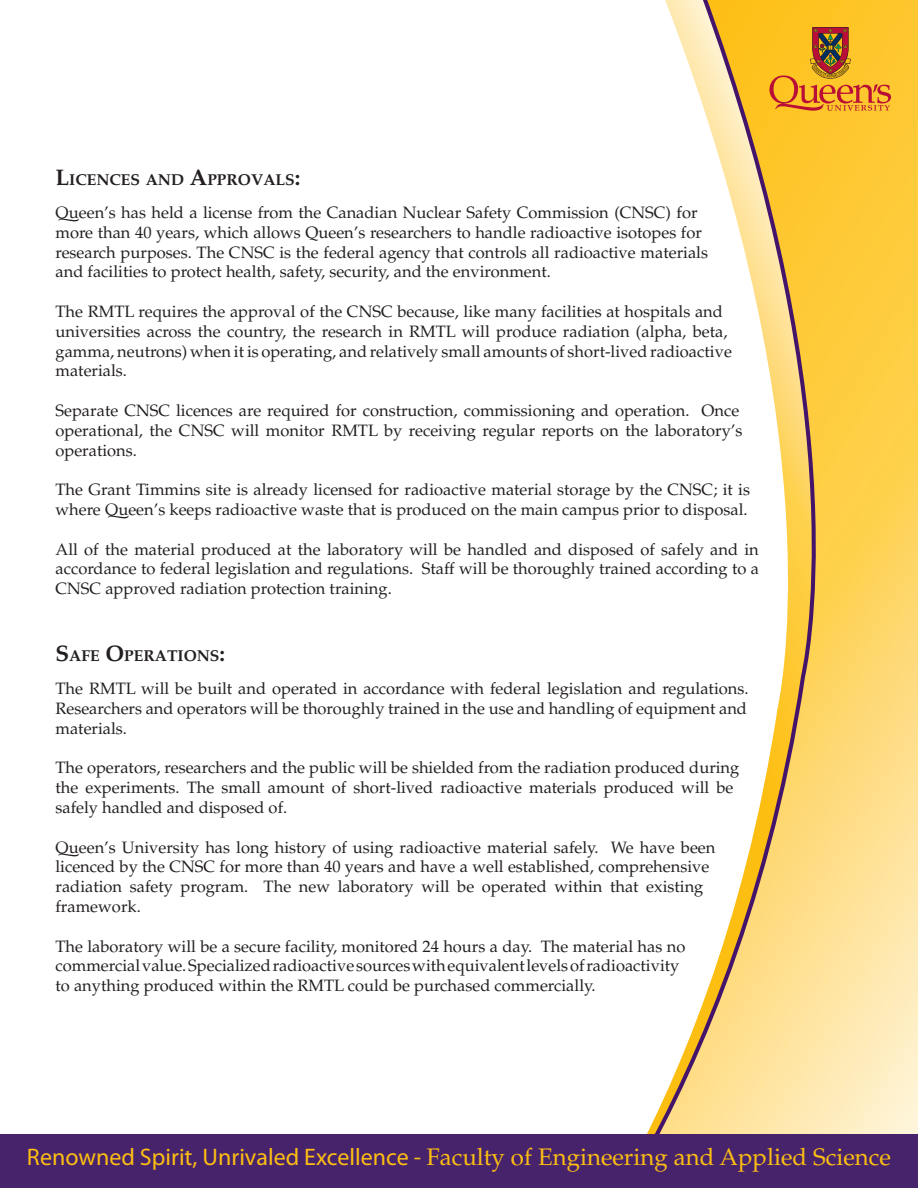
<style>
.page{position:relative;width:918px;height:1188px;background:#fff}
.page>*{position:absolute;margin:0;border:0;box-sizing:border-box;transform-origin:0 0}
.t1{font:24px "Palatino";color:#fdbe12}
.t2{font:16.5px/19.8px "Palatino";color:#231f20}
.t3{font:700 15.75px "Palatino";color:#231f20}
.s1{font-size:22.5px}
.s2{font-family:"Queens"}
.s3{font-family:"Myriad Pro"}
</style>
<div class="page">
<svg style="left:863px;top:0;width:55px;height:1134px;background:#fed86e"></svg>
<svg style="left:647px;top:0;width:216px;height:1134px"></svg>
<div style="left:0;top:1134px;width:918px;height:54px;background:#47236c"></div>
<svg style="left:769px;top:27px;width:122px;height:84px;background:#e39c29"></svg>
<p class="t3" style="left:56px;top:170px;width:246px"><span class="s1">L</span>ICENCES AND <span class="s1">A</span>PPROVALS<span class="s1">:</span></p>
<p class="t2" style="left:56px;top:203px;width:654px"><span class="s2">Q</span>ueen’s has held a license from the Canadian Nuclear Safety Commission (CNSC) for more than 40 years, which allows Queen’s researchers to handle radioactive isotopes for research purposes. The CNSC is the federal agency that controls all radioactive materials and facilities to protect health, safety, security, and the environment.</p>
<p class="t2" style="left:56px;top:302px;width:678px">The RMTL requires the approval of the CNSC because, like many facilities at hospitals and universities across the country, the research in RMTL will produce radiation (alpha, beta, gamma, neutrons) when it is operating, and relatively small amounts of short-lived radioactive materials.</p>
<p class="t2" style="left:56px;top:401px;width:688px">Separate CNSC licences are required for construction, commissioning and operation. Once operational, the CNSC will monitor RMTL by receiving regular reports on the laboratory’s operations.</p>
<p class="t2" style="left:56px;top:480px;width:696px">The Grant Timmins site is already licensed for radioactive material storage by the CNSC; it is where <span class="s2">Q</span>ueen’s keeps radioactive waste that is produced on the main campus prior to disposal.</p>
<p class="t2" style="left:56px;top:539px;width:705px;text-align:justify">All of the material produced at the laboratory will be handled and disposed of safely and in accordance to federal legislation and regulations. Staff will be thoroughly trained according to a CNSC approved radiation protection training.</p>
<p class="t3" style="left:56px;top:646px;width:171px"><span class="s1">S</span>AFE <span class="s1">O</span>PERATIONS<span class="s1">:</span></p>
<p class="t2" style="left:56px;top:679px;width:695px;text-align:justify">The RMTL will be built and operated in accordance with federal legislation and regulations.<br>Researchers and operators will be thoroughly trained in the use and handling of equipment and materials.</p>
<p class="t2" style="left:56px;top:758px;width:685px">The operators, researchers and the public will be shielded from the radiation produced during the experiments. The small amount of short-lived radioactive materials produced will be safely handled and disposed of.</p>
<p class="t2" style="left:56px;top:837px;width:661px"><span class="s2">Q</span>ueen’s University has long history of using radioactive material safely. We have been licenced by the CNSC for more than 40 years and have a well established, comprehensive radiation safety program. The new laboratory will be operated within that existing framework.</p>
<p class="t2" style="left:56px;top:936px;width:631px">The laboratory will be a secure facility, monitored 24 hours a day. The material has no commercial value. Specialized radioactive sources with equivalent levels of radioactivity to anything produced within the RMTL could be purchased commercially.</p>
<h1 class="t1" style="left:27px;top:1143px;width:866px"><span class="s3">Renowned Spirit, Unrivaled Excellence -</span> Faculty of Engineering and Applied Science</h1>
</div>
